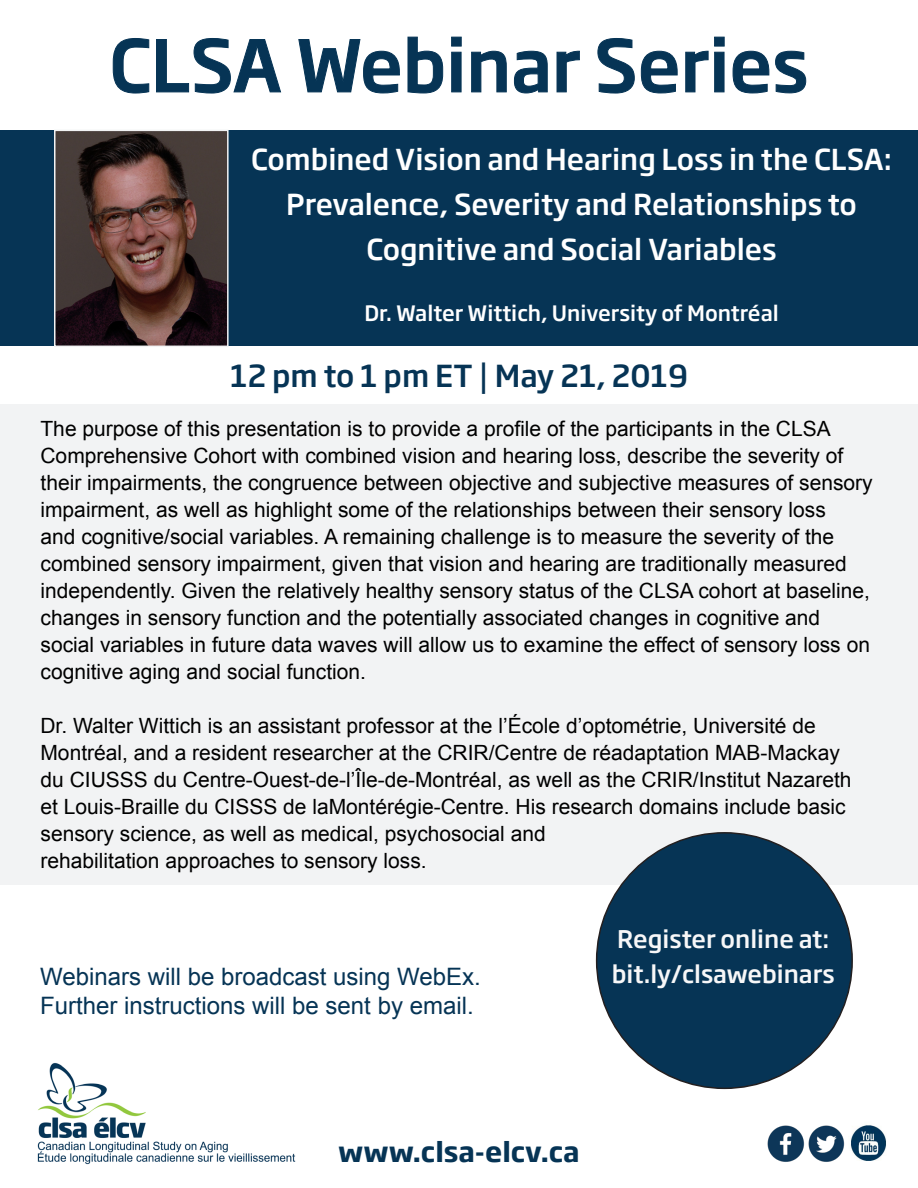
<style>
.page{position:relative;width:918px;height:1188px;background:#fff}
.page>*{position:absolute;margin:0;border:0;box-sizing:border-box;transform-origin:0 0}
.t1{font:500 70.5px "Soho Gothic Pro";color:#063455}
.t2{font:500 30px "Soho Gothic Pro";color:#063455}
.t3{font:500 28.5px/45px "Soho Gothic Pro";color:#fff;text-align:center}
.t4{font:700 27px "Soho Gothic Pro";color:#063455}
.t5{font:24px/28.8px "Arial";color:#063455}
.t6{font:500 24px "Soho Gothic Pro";color:#f7f7f8}
.t7{font:21px/27px "Arial";color:#000}
.t8{font:500 21px "Soho Gothic Pro";color:#fff}
.s1{font-weight:400;font-size:33px}
</style>
<div class="page">
<div style="left:0;top:130px;width:918px;height:216px;background:#063455"></div>
<svg style="left:112px;top:38px;width:38px;height:56px"></svg>
<svg style="left:156px;top:38px;width:125px;height:56px"></svg>
<svg style="left:298px;top:39px;width:102px;height:55px"></svg>
<svg style="left:407px;top:36px;width:36px;height:58px"></svg>
<svg style="left:451px;top:36px;width:11px;height:57px"></svg>
<svg style="left:471px;top:50px;width:36px;height:43px"></svg>
<svg style="left:514px;top:50px;width:34px;height:44px"></svg>
<svg style="left:556px;top:50px;width:24px;height:43px"></svg>
<svg style="left:597px;top:38px;width:38px;height:56px"></svg>
<svg style="left:641px;top:50px;width:37px;height:44px"></svg>
<svg style="left:685px;top:36px;width:40px;height:57px"></svg>
<svg style="left:732px;top:50px;width:75px;height:44px"></svg>
<div style="left:0;top:404px;width:918px;height:481px;background:#f2f3f4"></div>
<img style="left:37px;top:1063px;width:259px;height:102px">
<img style="left:768px;top:1125px;width:37px;height:37px">
<img style="left:808px;top:1125px;width:37px;height:37px">
<img style="left:851px;top:1125px;width:35px;height:36px">
<div style="left:597px;top:833px;width:255px;height:255px;background:#063455;border-radius:50%"></div>
<img style="left:57px;top:133px;width:169px;height:211px">
<div style="left:54px;top:130px;width:175px;height:217px;border:2px solid #f2f3f4"></div>
<p class="t1" style="left:110px;top:10px;width:700px">CLSA Webinar Series</p>
<p class="t3" style="left:251px;top:136px;width:642px">Combined Vision and Hearing Loss in the CLSA:</p>
<p class="t3" style="left:286px;top:181px;width:572px">Prevalence, Severity and Relationships to<br>Cognitive and Social Variables</p>
<p class="t8" style="left:364px;top:297px;width:416px">Dr. Walter Wittich, University of Montréal</p>
<p class="t2" style="left:230px;top:352px;width:459px">12 pm to 1 pm ET <span class="s1">|</span> May 21, 2019</p>
<p class="t7" style="left:40px;top:415px;width:834px">The purpose of this presentation is to provide a profile of the participants in the CLSA Comprehensive Cohort with combined vision and hearing loss, describe the severity of their impairments, the congruence between objective and subjective measures of sensory impairment, as well as highlight some of the relationships between their sensory loss<br>and cognitive/social variables. A remaining challenge is to measure the severity of the combined sensory impairment, given that vision and hearing are traditionally measured independently. Given the relatively healthy sensory status of the CLSA cohort at baseline, changes in sensory function and the potentially associated changes in cognitive and social variables in future data waves will allow us to examine the effect of sensory loss on cognitive aging and social function.</p>
<p class="t7" style="left:40px;top:712px;width:813px">Dr. Walter Wittich is an assistant professor at the l’École d’optométrie, Université de Montréal, and a resident researcher at the CRIR/Centre de réadaptation MAB-Mackay du CIUSSS du Centre-Ouest-de-l’Île-de-Montréal, as well as the CRIR/Institut Nazareth et Louis-Braille du CISSS de laMontérégie-Centre. His research domains include basic sensory science, as well as medical, psychosocial and</p>
<p class="t7" style="left:40px;top:847px;width:388px">rehabilitation approaches to sensory loss.</p>
<p class="t5" style="left:40px;top:963px;width:442px">Webinars will be broadcast using WebEx.<br>Further instructions will be sent by email.</p>
<p class="t6" style="left:617px;top:920px;width:214px">Register online at:</p>
<p class="t6" style="left:612px;top:955px;width:225px">bit.ly/clsawebinars</p>
<p class="t4" style="left:338px;top:1130px;width:243px">www.clsa-elcv.ca</p>
</div>
